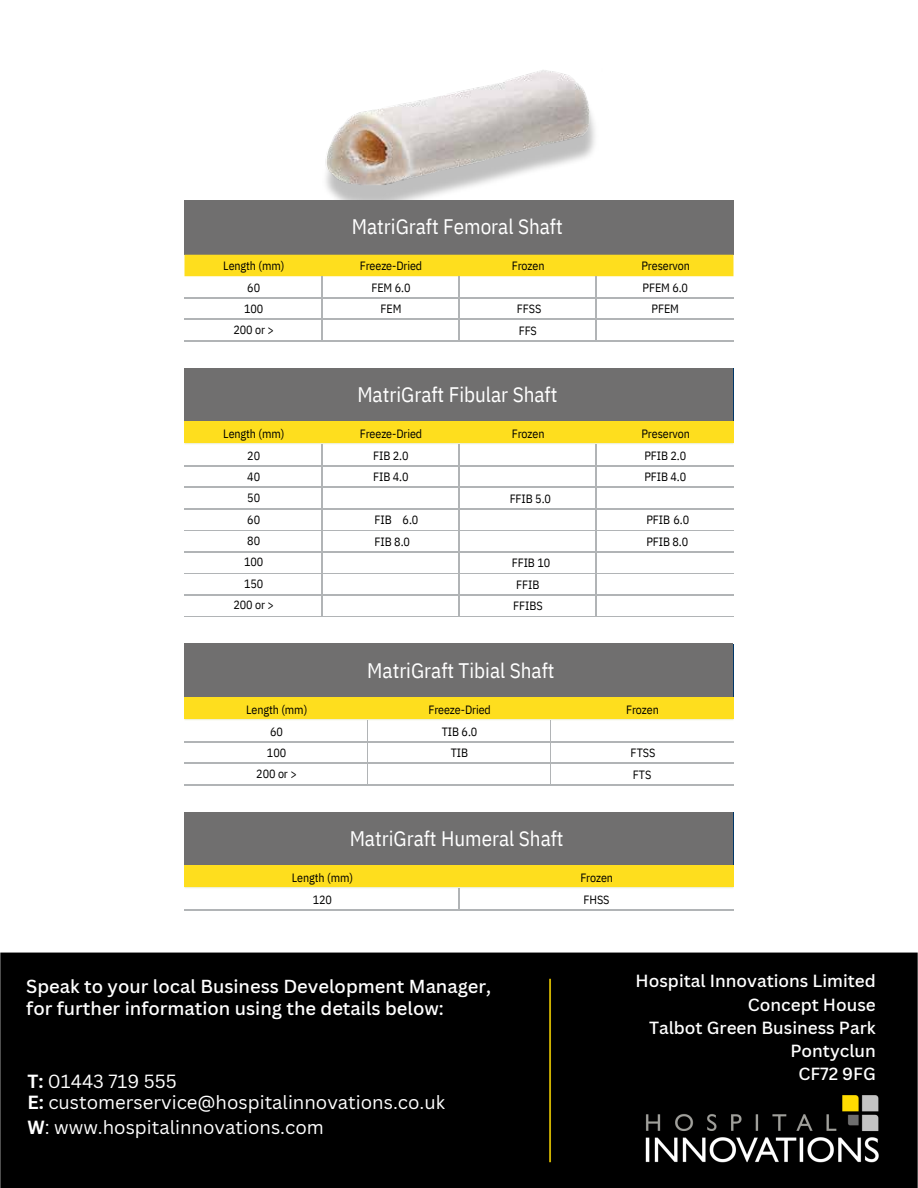
<style>
.page{position:relative;width:918px;height:1188px;background:#fff}
.page>*{position:absolute;margin:0;border:0;box-sizing:border-box;transform-origin:0 0}
.t1{font:21px "IBM Plex Sans Cond";color:#fff}
.t2{font:18.6px "Canva Sans";color:#fff}
.t3{font:500 18.3px/21.3px "Canva Sans";color:#fff}
.t4{font:500 17.1px/23.2px "Canva Sans";color:#fff;text-align:right}
.t5{font:12px/21.3px "IBM Plex Sans Cond";letter-spacing:-.005em;color:#000;text-align:center}
.s1{font-weight:700}
</style>
<div class="page">
<img style="left:325px;top:70px;width:270px;height:129px">
<svg style="left:185px;top:887px;width:548px;height:22px"></svg>
<hr style="left:185px;top:909px;width:274px;height:1px;background:#b1b4b6">
<hr style="left:459px;top:909px;width:274px;height:1px;background:#b1b4b6">
<div style="left:185px;top:812px;width:548px;height:53px;background:#706f6f"></div>
<div style="left:185px;top:865px;width:548px;height:22px;background:#fede1e"></div>
<svg style="left:185px;top:719px;width:548px;height:65px"></svg>
<hr style="left:185px;top:784px;width:182px;height:1px;background:#b1b4b6">
<hr style="left:367px;top:784px;width:183px;height:1px;background:#b1b4b6">
<hr style="left:550px;top:784px;width:183px;height:1px;background:#b1b4b6">
<div style="left:185px;top:644px;width:548px;height:53px;background:#706f6f"></div>
<div style="left:185px;top:697px;width:548px;height:22px;background:#fede1e"></div>
<div style="left:185px;top:201px;width:548px;height:54px;background:#706f6f"></div>
<svg style="left:185px;top:255px;width:548px;height:85px"></svg>
<hr style="left:185px;top:340px;width:137px;height:1px;background:#b1b4b6">
<hr style="left:322px;top:340px;width:137px;height:1px;background:#b1b4b6">
<hr style="left:459px;top:340px;width:137px;height:1px;background:#b1b4b6">
<hr style="left:596px;top:340px;width:137px;height:1px;background:#b1b4b6">
<svg style="left:185px;top:443px;width:548px;height:173px"></svg>
<hr style="left:185px;top:616px;width:137px;height:1px;background:#b1b4b6">
<hr style="left:322px;top:616px;width:137px;height:1px;background:#b1b4b6">
<hr style="left:459px;top:616px;width:137px;height:1px;background:#b1b4b6">
<hr style="left:596px;top:616px;width:137px;height:1px;background:#b1b4b6">
<div style="left:185px;top:368px;width:548px;height:53px;background:#706f6f"></div>
<div style="left:185px;top:421px;width:548px;height:22px;background:#fede1e"></div>
<img style="left:0;top:952px;width:918px;height:236px">
<p class="t5" style="left:223px;top:255px;width:63px">Length (mm)<br>60<br>100<br>200 or &gt;</p>
<p class="t5" style="left:223px;top:423px;width:63px">Length (mm)<br>20<br>40<br>50<br>60<br>80<br>100<br>150<br>200 or &gt;</p>
<h5 class="t1" style="left:352px;top:212px;width:213px">MatriGraft Femoral Shaft</h5>
<p class="t5" style="left:360px;top:255px;width:64px">Freeze-Dried<br>FEM 6.0<br>FEM</p>
<p class="t5" style="left:512px;top:255px;width:34px">Frozen</p>
<h1 class="t5" style="left:517px;top:298px;width:26px;text-align:left">FFSS<br>FFS</h1>
<p class="t1" style="left:357px;top:380px;width:202px">MatriGraft Fibular Shaft</p>
<h5 class="t5" style="left:360px;top:423px;width:64px">Freeze-Dried<br>FIB 2.0<br>FIB 4.0</h5>
<p class="t5" style="left:375px;top:509px;width:45px;text-align:left">FIB 6.0<br>FIB 8.0</p>
<p class="t5" style="left:512px;top:423px;width:34px">Frozen</p>
<p class="t5" style="left:510px;top:488px;width:43px">FFIB 5.0</p>
<p class="t5" style="left:512px;top:552px;width:40px;text-align:left">FFIB 10<br>FFIB<br>FFIBS</p>
<h1 class="t5" style="left:641px;top:255px;width:50px">Preservon<br>PFEM 6.0<br>PFEM</h1>
<p class="t5" style="left:641px;top:423px;width:50px;text-align:left">Preservon<br>PFIB 2.0<br>PFIB 4.0</p>
<h5 class="t5" style="left:646px;top:509px;width:44px;text-align:left">PFIB 6.0<br>PFIB 8.0</h5>
<p class="t5" style="left:246px;top:699px;width:63px">Length (mm)<br>60<br>100<br>200 or &gt;</p>
<p class="t1" style="left:367px;top:656px;width:189px">MatriGraft Tibial Shaft</p>
<p class="t5" style="left:428px;top:699px;width:64px">Freeze-Dried<br>TIB 6.0<br>TIB</p>
<h5 class="t5" style="left:626px;top:699px;width:34px">Frozen</h5>
<h5 class="t5" style="left:631px;top:742px;width:26px;text-align:left">FTSS<br>FTS</h5>
<h1 class="t1" style="left:350px;top:824px;width:215px">MatriGraft Humeral Shaft</h1>
<h1 class="t5" style="left:292px;top:867px;width:63px">Length (mm)<br>120</h1>
<h5 class="t5" style="left:580px;top:867px;width:34px;text-align:left">Frozen<br>FHSS</h5>
<p class="t3" style="left:26px;top:976px;width:466px">Speak to your local Business Development Manager, for further information using the details below:</p>
<h3 class="t2" style="left:27px;top:1068px;width:151px"><span class="s1">T:</span> 01443 719 555</h3>
<h2 class="t2" style="left:27px;top:1089px;width:419px"><span class="s1">E:</span> customerservice@hospitalinnovations.co.uk</h2>
<p class="t2" style="left:27px;top:1114px;width:298px"><span class="s1">W</span>: www.hospitalinnovations.com</p>
<p class="t4" style="left:636px;top:969px;width:242px">Hospital Innovations Limited<br>Concept House<br>Talbot Green Business Park<br>Pontyclun<br>CF72 9FG</p>
</div>
